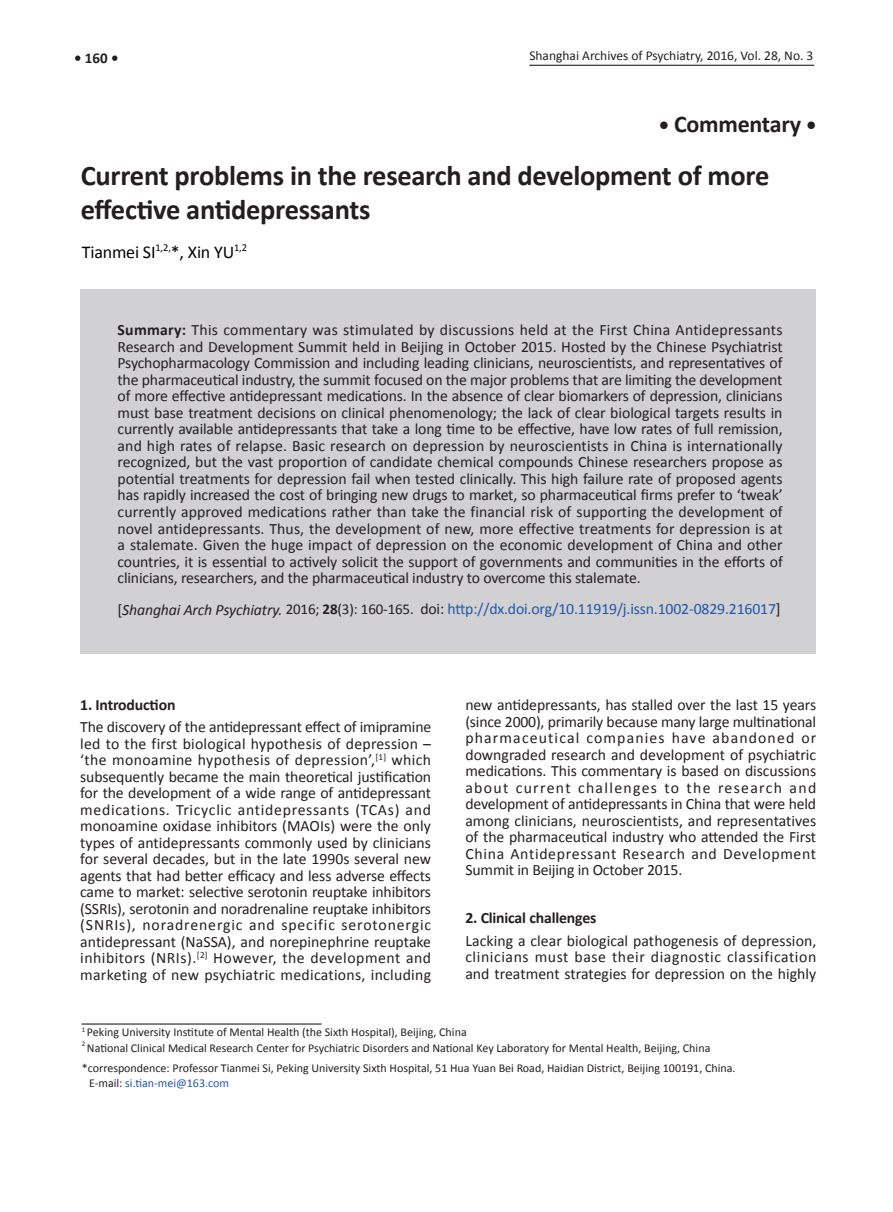
<style>
.page{position:relative;width:893px;height:1212px;background:#fff}
.page>*{position:absolute;margin:0;border:0;box-sizing:border-box;transform-origin:0 0}
.t1{font:700 28.5px/33px "Calibri";letter-spacing:-.01em;color:#231f20}
.t2{font:700 24px "Calibri";letter-spacing:-.01em;color:#231f20}
.t3{font:18px "Calibri";letter-spacing:-.01em;color:#030303}
.t4{font:15.75px/16.5px "Calibri";letter-spacing:.005em;color:#231f20;text-align:justify}
.t5{font:15.75px "Calibri";letter-spacing:-.01em;color:#2256a6}
.t6{font:700 15.75px "Calibri";letter-spacing:-.01em;color:#231f20}
.t7{font:700 15px "Calibri";color:#231f20}
.t8{font:13.5px "Calibri";color:#231f20}
.t9{font:12px/20.4px "Calibri";color:#231f20}
.t10{font:12px "Calibri";color:#2256a6}
.t11{font:7.05px "Calibri";color:#231f20}
.s1{font-size:21px}
.s2{font-weight:700}
.s3{color:#231f20}
.s4{font-style:italic;color:#231f20}
.s5{font-size:15px;color:#231f20}
.s6{font-weight:700;font-size:15px;color:#231f20}
</style>
<div class="page">
<hr style="left:529px;top:65px;width:285px;height:1px;background:#231f20">
<hr style="left:82px;top:1023px;width:240px;height:1px;background:#231f20">
<div style="left:80px;top:289px;width:735px;height:365px;background:#d1d1d3"></div>
<p class="t7" style="left:74px;top:48px;width:46px">• 160 •</p>
<p class="t8" style="left:529px;top:47px;width:286px">Shanghai Archives of Psychiatry, 2016, Vol. 28, No. 3</p>
<h2 class="t2" style="left:659px;top:109px;width:159px"><span class="s1">•</span> Commentary <span class="s1">•</span></h2>
<h1 class="t1" style="left:81px;top:159px;width:690px">Current problems in the research and development of more effective antidepressants</h1>
<p class="t3" style="left:82px;top:241px;width:167px">Tianmei SI<sup>1,2,</sup>*, Xin YU<sup>1,2</sup></p>
<p class="t4" style="left:118px;top:322px;width:667px"><span class="s2">Summary:</span> This commentary was stimulated by discussions held at the First China Antidepressants Research and Development Summit held in Beijing in October 2015. Hosted by the Chinese Psychiatrist Psychopharmacology Commission and including leading clinicians, neuroscientists, and representatives of the pharmaceutical industry, the summit focused on the major problems that are limiting the development of more effective antidepressant medications. In the absence of clear biomarkers of depression, clinicians must base treatment decisions on clinical phenomenology; the lack of clear biological targets results in currently available antidepressants that take a long time to be effective, have low rates of full remission, and high rates of relapse. Basic research on depression by neuroscientists in China is internationally recognized, but the vast proportion of candidate chemical compounds Chinese researchers propose as potential treatments for depression fail when tested clinically. This high failure rate of proposed agents has rapidly increased the cost of bringing new drugs to market, so pharmaceutical firms prefer to ‘tweak’ currently approved medications rather than take the financial risk of supporting the development of novel antidepressants. Thus, the development of new, more effective treatments for depression is at a stalemate. Given the huge impact of depression on the economic development of China and other countries, it is essential to actively solicit the support of governments and communities in the efforts of clinicians, researchers, and the pharmaceutical industry to overcome this stalemate.</p>
<p class="t5" style="left:118px;top:599px;width:665px"><span class="s3">[</span><span class="s4">Shanghai Arch Psychiatry.</span> <span class="s5">2016;</span> <span class="s6">28</span><span class="s5">(3): 160-165.</span> <span class="s3">doi:</span> http://dx.doi.org/10.11919/j.issn.1002-0829.216017<span class="s3">]</span></p>
<p class="t6" style="left:80px;top:694px;width:97px">1. Introduction</p>
<p class="t4" style="left:80px;top:719px;width:352px">The discovery of the antidepressant effect of imipramine led to the first biological hypothesis of depression – ‘the monoamine hypothesis of depression’,<sup>[1]</sup> which subsequently became the main theoretical justification for the development of a wide range of antidepressant medications. Tricyclic antidepressants (TCAs) and monoamine oxidase inhibitors (MAOIs) were the only types of antidepressants commonly used by clinicians for several decades, but in the late 1990s several new agents that had better efficacy and less adverse effects came to market: selective serotonin reuptake inhibitors (SSRIs), serotonin and noradrenaline reuptake inhibitors (SNRIs), noradrenergic and specific serotonergic antidepressant (NaSSA), and norepinephrine reuptake inhibitors (NRIs).<sup>[2]</sup> However, the development and marketing of new psychiatric medications, including</p>
<p class="t4" style="left:465px;top:697px;width:352px">new antidepressants, has stalled over the last 15 years (since 2000), primarily because many large multinational pharmaceutical companies have abandoned or downgraded research and development of psychiatric medications. This commentary is based on discussions about current challenges to the research and development of antidepressants in China that were held among clinicians, neuroscientists, and representatives of the pharmaceutical industry who attended the First China Antidepressant Research and Development Summit in Beijing in October 2015.</p>
<p class="t6" style="left:465px;top:908px;width:133px">2. Clinical challenges</p>
<p class="t4" style="left:465px;top:932px;width:352px">Lacking a clear biological pathogenesis of depression, clinicians must base their diagnostic classification and treatment strategies for depression on the highly</p>
<p class="t9" style="left:82px;top:1022px;width:386px"><sup>1</sup> Peking University Institute of Mental Health (the Sixth Hospital), Beijing, China</p>
<p class="t11" style="left:82px;top:1039px;width:5px">2</p>
<p class="t9" style="left:82px;top:1037px;width:655px;text-indent:5px">National Clinical Medical Research Center for Psychiatric Disorders and National Key Laboratory for Mental Health, Beijing, China *correspondence: Professor Tianmei Si, Peking University Sixth Hospital, 51 Hua Yuan Bei Road, Haidian District, Beijing 100191, China.</p>
<p class="t10" style="left:89px;top:1075px;width:141px"><span class="s3">E-mail:</span> si.tian-mei@163.com</p>
</div>
